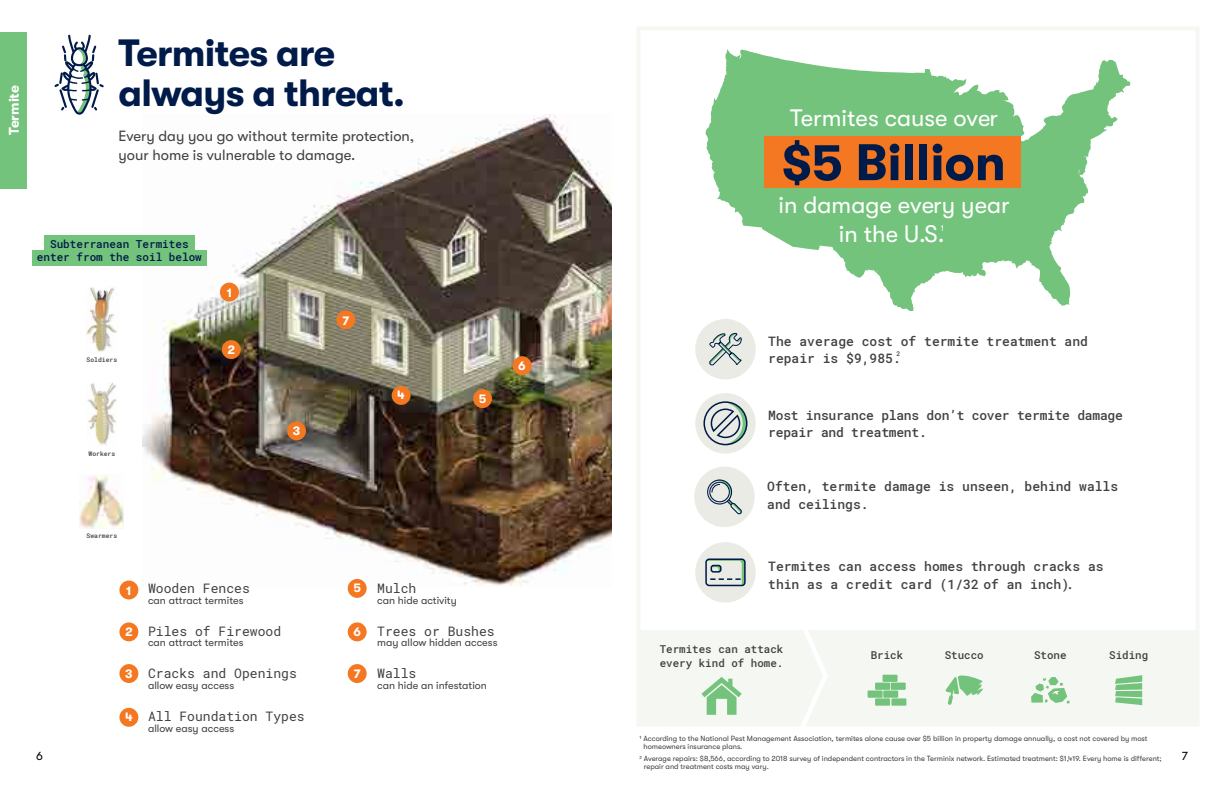
<style>
.page{position:relative;width:1224px;height:792px;background:#fff}
.page>*{position:absolute;margin:0;border:0;box-sizing:border-box;transform-origin:0 0}
.t1{font:700 51.3px "GT Walsheim";color:#001b49}
.t2{font:700 38px/40px "GT Walsheim";letter-spacing:-.02em;color:#001b49}
.t3{font:23.8px/28.5px "GT Walsheim";color:#fff;text-align:center}
.t4{font:14.8px/19px "GT Walsheim";color:#414042}
.t5{font:700 14px "GT Walsheim";color:#fff}
.t6{font:13.1px "Roboto Mono";color:#414042}
.t7{font:500 13px/17.5px "Roboto Mono";color:#414042}
.t8{font:500 13px/17.5px "Roboto Mono";letter-spacing:-.02em;color:#414042}
.t9{font:700 12.4px "GT Walsheim";color:#fff}
.t10{font:12px "GT Walsheim";color:#000}
.t11{font:500 11px/13.2px "Roboto Mono";color:#001b49;text-align:center}
.t12{font:500 10.8px/14px "Roboto Mono";color:#414042}
.t13{font:10.7px "GT Walsheim";color:#414042}
.t14{font:8.5px "GT Walsheim";color:#fff}
.t15{font:7.5px/8px "GT Walsheim";color:#414042}
.t16{font:500 6.4px "Roboto Mono";color:#414042}
</style>
<div class="page">
<img style="left:86px;top:286px;width:31px;height:67px">
<svg style="left:54px;top:35px;width:50px;height:80px"></svg>
<img style="left:80px;top:475px;width:44px;height:53px">
<img style="left:87px;top:382px;width:30px;height:63px">
<img style="left:142px;top:114px;width:470px;height:473px">
<div style="left:32px;top:251px;width:175px;height:15px;background:#73c37c"></div>
<div style="left:44px;top:235px;width:151px;height:16px;background:#73c37c"></div>
<div style="left:119px;top:581px;width:19px;height:18px;background:#f47721;border-radius:50%"></div>
<div style="left:119px;top:622px;width:19px;height:19px;background:#f47721;border-radius:50%"></div>
<div style="left:119px;top:664px;width:19px;height:19px;background:#f47721;border-radius:50%"></div>
<div style="left:119px;top:708px;width:19px;height:19px;background:#f47721;border-radius:50%"></div>
<div style="left:348px;top:579px;width:19px;height:19px;background:#f47721;border-radius:50%"></div>
<div style="left:348px;top:622px;width:19px;height:19px;background:#f47721;border-radius:50%"></div>
<div style="left:348px;top:664px;width:19px;height:19px;background:#f47721;border-radius:50%"></div>
<div style="left:220px;top:283px;width:19px;height:19px;background:#f47721;border-radius:50%"></div>
<div style="left:222px;top:340px;width:19px;height:19px;background:#f47721;border-radius:50%"></div>
<div style="left:287px;top:421px;width:19px;height:19px;background:#f47721;border-radius:50%"></div>
<div style="left:392px;top:386px;width:19px;height:19px;background:#f47721;border-radius:50%"></div>
<div style="left:473px;top:389px;width:19px;height:19px;background:#f47721;border-radius:50%"></div>
<div style="left:513px;top:356px;width:19px;height:19px;background:#f47721;border-radius:50%"></div>
<div style="left:336px;top:310px;width:19px;height:19px;background:#f47721;border-radius:50%"></div>
<div style="left:0;top:32px;width:26px;height:157px;background:#73c37c"></div>
<div style="left:636px;top:26px;width:564px;height:700px;background:#fff;border:4px solid #f5f7f2"></div>
<div style="left:638px;top:630px;width:559px;height:93px;background:#f5f7f2"></div>
<svg style="left:702px;top:677px;width:40px;height:38px"></svg>
<div style="left:875px;top:683px;width:15px;height:7px;background:#73c37c"></div>
<div style="left:891px;top:683px;width:15px;height:7px;background:#73c37c"></div>
<div style="left:868px;top:691px;width:15px;height:7px;background:#73c37c"></div>
<div style="left:883px;top:691px;width:15px;height:7px;background:#73c37c"></div>
<div style="left:875px;top:698px;width:15px;height:8px;background:#73c37c"></div>
<div style="left:891px;top:698px;width:15px;height:8px;background:#73c37c"></div>
<div style="left:883px;top:675px;width:15px;height:7px;background:#73c37c"></div>
<svg style="left:1115px;top:675px;width:27px;height:30px"></svg>
<svg style="left:945px;top:675px;width:38px;height:30px"></svg>
<svg style="left:1031px;top:677px;width:39px;height:26px"></svg>
<svg style="left:791px;top:630px;width:39px;height:96px"></svg>
<svg style="left:706px;top:49px;width:424px;height:262px;fill:#73c37c"></svg>
<div style="left:764px;top:136px;width:257px;height:52px;background:#f47721"></div>
<div style="left:695px;top:319px;width:61px;height:60px;background:#eaebe4;border-radius:50%"></div>
<svg style="left:709px;top:332px;width:33px;height:34px"></svg>
<div style="left:695px;top:393px;width:61px;height:61px;background:#eaebe4;border-radius:50%"></div>
<svg style="left:703px;top:401px;width:45px;height:45px"></svg>
<div style="left:694px;top:467px;width:61px;height:60px;background:#eaebe4;border-radius:50%"></div>
<svg style="left:707px;top:480px;width:35px;height:34px"></svg>
<div style="left:695px;top:542px;width:61px;height:61px;background:#eaebe4;border-radius:50%"></div>
<svg style="left:705px;top:558px;width:41px;height:29px"></svg>
<h3 class="t5" style="left:6px;top:135px;width:52px;rotate:-90deg">Termite</h3>
<h2 class="t2" style="left:118px;top:33px;width:288px">Termites are always a threat.</h2>
<h3 class="t4" style="left:118px;top:126px;width:297px">Every day you go without termite protection, your home is vulnerable to damage.</h3>
<h3 class="t11" style="left:37px;top:237px;width:167px">Subterranean Termites enter from the soil below</h3>
<p class="t16" style="left:87px;top:356px;width:32px">Soldiers</p>
<h3 class="t9" style="left:227px;top:286px;width:7px">1</h3>
<h3 class="t9" style="left:227px;top:342px;width:9px">2</h3>
<p class="t16" style="left:89px;top:449px;width:28px">Workers</p>
<p class="t16" style="left:87px;top:532px;width:32px">Swarmers</p>
<h3 class="t9" style="left:293px;top:424px;width:9px">3</h3>
<h3 class="t9" style="left:342px;top:313px;width:9px">7</h3>
<h3 class="t9" style="left:397px;top:388px;width:9px">4</h3>
<h3 class="t9" style="left:479px;top:391px;width:9px">5</h3>
<h3 class="t9" style="left:518px;top:359px;width:9px">6</h3>
<h3 class="t3" style="left:790px;top:103px;width:210px">Termites cause over</h3>
<h1 class="t1" style="left:782px;top:134px;width:225px">$5 Billion</h1>
<h3 class="t3" style="left:778px;top:191px;width:233px">in damage every year in the U.S.</h3>
<p class="t14" style="left:941px;top:224px;width:5px">1</p>
<h3 class="t7" style="left:768px;top:332px;width:321px">The average cost of termite treatment and repair is $9,985.</h3>
<p class="t16" style="left:896px;top:349px;width:5px">2</p>
<h3 class="t8" style="left:768px;top:406px;width:356px">Most insurance plans don’t cover termite damage repair and treatment.</h3>
<h3 class="t7" style="left:767px;top:478px;width:353px">Often, termite damage is unseen, behind walls and ceilings.</h3>
<h3 class="t7" style="left:768px;top:557px;width:337px">Termites can access homes through cracks as thin as a credit card (1/32 of an inch).</h3>
<h3 class="t6" style="left:148px;top:579px;width:103px">Wooden Fences</h3>
<h3 class="t13" style="left:148px;top:594px;width:97px">can attract termites</h3>
<h3 class="t6" style="left:148px;top:622px;width:135px">Piles of Firewood</h3>
<h3 class="t13" style="left:148px;top:637px;width:97px">can attract termites</h3>
<h3 class="t6" style="left:148px;top:665px;width:150px">Cracks and Openings</h3>
<h3 class="t13" style="left:148px;top:679px;width:88px">allow easy access</h3>
<h3 class="t6" style="left:148px;top:707px;width:158px">All Foundation Types</h3>
<h3 class="t13" style="left:148px;top:722px;width:88px">allow easy access</h3>
<h3 class="t6" style="left:377px;top:579px;width:41px">Mulch</h3>
<h3 class="t13" style="left:377px;top:594px;width:81px">can hide activity</h3>
<h3 class="t6" style="left:377px;top:622px;width:119px">Trees or Bushes</h3>
<h3 class="t13" style="left:377px;top:637px;width:122px">may allow hidden access</h3>
<h3 class="t6" style="left:377px;top:665px;width:41px">Walls</h3>
<h3 class="t13" style="left:377px;top:679px;width:111px">can hide an infestation</h3>
<h3 class="t9" style="left:353px;top:581px;width:9px">5</h3>
<h3 class="t9" style="left:353px;top:625px;width:9px">6</h3>
<h3 class="t9" style="left:354px;top:667px;width:9px">7</h3>
<h3 class="t9" style="left:126px;top:584px;width:7px">1</h3>
<h3 class="t9" style="left:125px;top:625px;width:9px">2</h3>
<h3 class="t9" style="left:125px;top:666px;width:9px">3</h3>
<h3 class="t9" style="left:125px;top:710px;width:9px">4</h3>
<h3 class="t12" style="left:660px;top:642px;width:125px">Termites can attack every kind of home.</h3>
<h3 class="t12" style="left:871px;top:648px;width:34px">Brick</h3>
<h3 class="t12" style="left:945px;top:648px;width:41px">Stucco</h3>
<h3 class="t12" style="left:1034px;top:648px;width:34px">Stone</h3>
<h3 class="t12" style="left:1109px;top:648px;width:41px">Siding</h3>
<p class="t15" style="left:643px;top:734px;width:506px;text-indent:-4px">1 According to the National Pest Management Association, termites alone cause over $5 billion in property damage annually, a cost not covered by most homeowners insurance plans.</p>
<p class="t15" style="left:644px;top:754px;width:519px;text-indent:-4px"><sup>2</sup> Average repairs: $8,566, according to 2018 survey of independent contractors in the Terminix network. Estimated treatment: $1,419. Every home is different; repair and treatment costs may vary.</p>
<h3 class="t10" style="left:36px;top:750px;width:8px">6</h3>
<h3 class="t10" style="left:1182px;top:750px;width:8px">7</h3>
</div>
